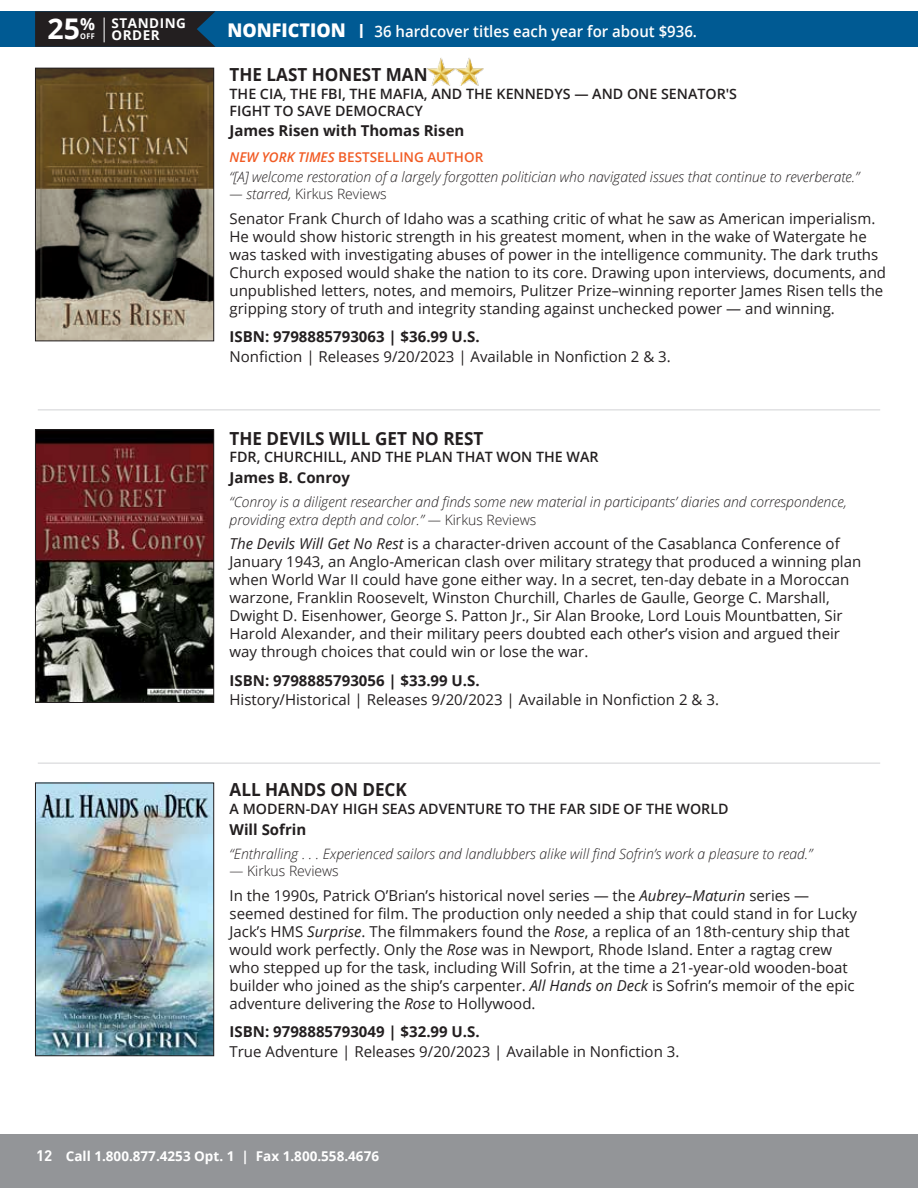
<style>
.page{position:relative;width:918px;height:1188px;background:#fff}
.page>*{position:absolute;margin:0;border:0;box-sizing:border-box;transform-origin:0 0}
.t1{font:700 28.5px "Open Sans";color:#fff}
.t2{font:700 18px "Open Sans";color:#231f20;scale:.95 1}
.t3{font:600 15.75px "Open Sans";color:#fff;scale:.95 1}
.t4{font:15px/18px "Open Sans";color:#231f20}
.t5{font:700 15px "Open Sans";color:#231f20}
.t6{font:italic 300 14.25px/17.2px "Open Sans";color:#231f20}
.t7{font:600 14.25px/16.5px "Open Sans";color:#231f20}
.t8{font:300 14.25px "Open Sans";color:#231f20}
.t9{font:700 13.5px "Open Sans";color:#fff}
.t10{font:600 13.5px "Open Sans";color:#f15b24}
.t11{font:700 13.5px/12px "Open Sans";letter-spacing:.04em;color:#fff}
.s1{font-weight:800;font-size:18.9px}
.s2{font-size:19.5px}
.s3{font-size:7.8px}
.s4{font-style:italic}
.s5{font-style:normal}
.s6{font-family:"DIN Offc";font-size:15px}
</style>
<div class="page">
<div style="left:0;top:1134px;width:918px;height:54px;background:#939598"></div>
<div style="left:0;top:11px;width:918px;height:36px;background:#005a93"></div>
<svg style="left:35px;top:11px;width:180px;height:36px;background:#212328"></svg>
<img style="left:37px;top:70px;width:175px;height:269px">
<div style="left:35px;top:68px;width:179px;height:273px;border:1px solid #231f20"></div>
<hr style="left:38px;top:410px;width:842px;height:1px;background:#d1d2d4">
<img style="left:37px;top:431px;width:175px;height:270px">
<div style="left:35px;top:429px;width:179px;height:274px;border:1px solid #231f20"></div>
<hr style="left:38px;top:763px;width:842px;height:1px;background:#d1d2d4">
<img style="left:37px;top:785px;width:175px;height:269px">
<div style="left:35px;top:783px;width:179px;height:273px;border:1px solid #231f20"></div>
<img style="left:427px;top:58px;width:56px;height:28px">
<h1 class="t1" style="left:47px;top:9px;width:49px">25<sup>%</sup></h1>
<p class="t3" style="left:228px;top:20px;width:496px"><span class="s1">NONFICTION</span> <span class="s2">I</span> 36 hardcover titles each year for about $936.</p>
<p class="t11" style="left:80px;top:17px;width:107px;text-indent:31px">STANDING<br><span class="s3">OFF</span> ORDER</p>
<p class="t2" style="left:230px;top:62px;width:210px">THE LAST HONEST MAN</p>
<p class="t7" style="left:230px;top:85px;width:509px">THE CIA, THE FBI, THE MAFIA, AND THE KENNEDYS — AND ONE SENATOR'S<br>FIGHT TO SAVE DEMOCRACY</p>
<p class="t5" style="left:230px;top:120px;width:236px">James Risen with Thomas Risen</p>
<p class="t10" style="left:230px;top:147px;width:255px"><span class="s4">NEW YORK TIMES</span> BESTSELLING AUTHOR</p>
<p class="t6" style="left:230px;top:168px;width:632px">“[A] welcome restoration of a largely forgotten politician who navigated issues that continue to reverberate.”</p>
<p class="t8" style="left:230px;top:184px;width:159px"><span class="s4">— starred,</span> Kirkus Reviews</p>
<p class="t4" style="left:230px;top:209px;width:658px">Senator Frank Church of Idaho was a scathing critic of what he saw as American imperialism.<br>He would show historic strength in his greatest moment, when in the wake of Watergate he was tasked with investigating abuses of power in the intelligence community. The dark truths Church exposed would shake the nation to its core. Drawing upon interviews, documents, and unpublished letters, notes, and memoirs, Pulitzer Prize–winning reporter James Risen tells the gripping story of truth and integrity standing against unchecked power — and winning.</p>
<p class="t5" style="left:230px;top:326px;width:252px">ISBN: 9798885793063 | $36.99 U.S.</p>
<p class="t4" style="left:230px;top:347px;width:443px">Nonfiction | Releases 9/20/2023 | Available in Nonfiction 2 &amp; 3.</p>
<p class="t2" style="left:230px;top:425px;width:269px">THE DEVILS WILL GET NO REST</p>
<p class="t7" style="left:230px;top:448px;width:370px">FDR, CHURCHILL, AND THE PLAN THAT WON THE WAR</p>
<p class="t5" style="left:230px;top:467px;width:122px">James B. Conroy</p>
<p class="t6" style="left:230px;top:493px;width:619px">“Conroy is a diligent researcher and finds some new material in participants’ diaries and correspondence, providing extra depth and color.” — <span class="s5">Kirkus Reviews</span></p>
<p class="t4" style="left:230px;top:534px;width:633px"><span class="s4">The Devils Will Get No Rest</span> is a character-driven account of the Casablanca Conference of January 1943, an Anglo-American clash over military strategy that produced a winning plan when World War II could have gone either way. In a secret, ten-day debate in a Moroccan warzone, Franklin Roosevelt, Winston Churchill, Charles de Gaulle, George C. Marshall, Dwight D. Eisenhower, George S. Patton Jr., Sir Alan Brooke, Lord Louis Mountbatten, Sir Harold Alexander, and their military peers doubted each other’s vision and argued their way through choices that could win or lose the war.</p>
<p class="t5" style="left:230px;top:670px;width:252px">ISBN: 9798885793056 | $33.99 U.S.</p>
<p class="t4" style="left:230px;top:690px;width:491px">History/Historical | Releases 9/20/2023 | Available in Nonfiction 2 &amp; 3.</p>
<p class="t2" style="left:230px;top:777px;width:188px">ALL HANDS ON DECK</p>
<p class="t7" style="left:230px;top:800px;width:501px">A MODERN-DAY HIGH SEAS ADVENTURE TO THE FAR SIDE OF THE WORLD</p>
<p class="t5" style="left:230px;top:819px;width:78px">Will Sofrin</p>
<p class="t6" style="left:230px;top:845px;width:584px">“Enthralling . . . Experienced sailors and landlubbers alike will find Sofrin’s work a pleasure to read.”</p>
<p class="t8" style="left:230px;top:861px;width:111px">— Kirkus Reviews</p>
<p class="t4" style="left:230px;top:886px;width:629px">In the 1990s, Patrick O’Brian’s historical novel series — the <span class="s4">Aubrey–Maturin</span> series — seemed destined for film. The production only needed a ship that could stand in for Lucky Jack’s HMS <span class="s4">Surprise</span>. The filmmakers found the <span class="s4">Rose</span>, a replica of an 18th-century ship that would work perfectly. Only the <span class="s4">Rose</span> was in Newport, Rhode Island. Enter a ragtag crew who stepped up for the task, including Will Sofrin, at the time a 21-year-old wooden-boat builder who joined as the ship’s carpenter. <span class="s4">All Hands on Deck</span> is Sofrin’s memoir of the epic adventure delivering the <span class="s4">Rose</span> to Hollywood.</p>
<p class="t5" style="left:230px;top:1021px;width:252px">ISBN: 9798885793049 | $32.99 U.S.</p>
<p class="t4" style="left:230px;top:1042px;width:451px">True Adventure | Releases 9/20/2023 | Available in Nonfiction 3.</p>
<p class="t9" style="left:36px;top:1146px;width:344px"><span class="s6">12</span> Call 1.800.877.4253 Opt. 1 | Fax 1.800.558.4676</p>
</div>
